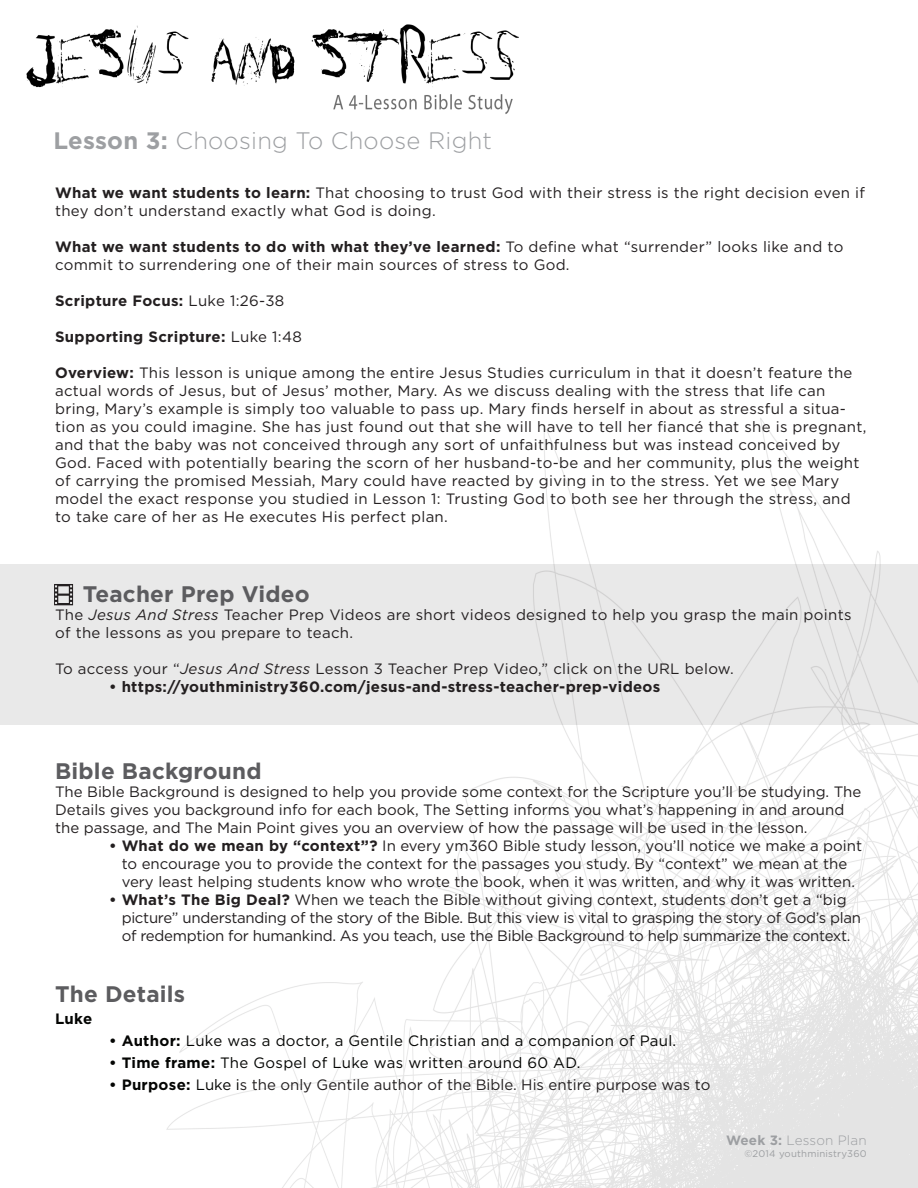
<style>
.page{position:relative;width:918px;height:1188px;background:#fff}
.page>*{position:absolute;margin:0;border:0;box-sizing:border-box;transform-origin:0 0}
.t1{font:300 23.85px "Gotham";letter-spacing:.01em;color:#9d9fa2}
.t2{font:700 22.5px "Gotham";letter-spacing:.01em;color:#5c5c5f}
.t3{font:15px/18px "Gotham";letter-spacing:.005em;color:#231f20}
.t4{font:15px/18px "Gotham";letter-spacing:-.02em;color:#231f20}
.t5{font:700 15px "Gotham";letter-spacing:.02em;color:#231f20}
.t6{font:15px "Gotham";letter-spacing:.02em;color:#040503}
.t7{font:700 15px "Gotham";color:#040503}
.t8{font:300 13.5px "Gotham";letter-spacing:.01em;color:#9d9fa2}
.t9{font:9.6px "Gotham";letter-spacing:.02em;color:#9d9fa2}
.s1{font-weight:700}
.s2{font-weight:400}
.s3{font-style:italic}
.s4{font-weight:700;color:#040503}
.s5{color:#040503}
</style>
<div class="page">
<img style="left:1px;top:24px;width:917px;height:1164px">
<div style="left:0;top:565px;width:918px;height:160px;background:#e9e9e9"></div>
<svg style="left:54px;top:584px;width:19px;height:21px"></svg>
<p class="t1" style="left:54px;top:126px;width:440px"><span class="s1">Lesson 3:</span> Choosing To Choose Right</p>
<p class="t3" style="left:55px;top:183px;width:811px"><span class="s1">What we want students to learn:</span> That choosing to trust God with their stress is the right decision even if they don’t understand exactly what God is doing.</p>
<p class="t3" style="left:55px;top:237px;width:790px"><span class="s1">What we want students to do with what they’ve learned:</span> To define what “surrender” looks like and to commit to surrendering one of their main sources of stress to God.</p>
<p class="t5" style="left:55px;top:290px;width:231px">Scripture Focus: <span class="s2">Luke 1:26-38</span></p>
<p class="t5" style="left:55px;top:326px;width:248px">Supporting Scripture: <span class="s2">Luke 1:48</span></p>
<p class="t3" style="left:55px;top:363px;width:813px"><span class="s1">Overview:</span> This lesson is unique among the entire Jesus Studies curriculum in that it doesn’t feature the actual words of Jesus, but of Jesus’ mother, Mary. As we discuss dealing with the stress that life can bring, Mary’s example is simply too valuable to pass up. Mary finds herself in about as stressful a situa&shy;tion as you could imagine. She has just found out that she will have to tell her fiancé that she is pregnant, and that the baby was not conceived through any sort of unfaithfulness but was instead conceived by God. Faced with potentially bearing the scorn of her husband-to-be and her community, plus the weight of carrying the promised Messiah, Mary could have reacted by giving in to the stress. Yet we see Mary model the exact response you studied in Lesson 1: Trusting God to both see her through the stress, and to take care of her as He executes His perfect plan.</p>
<p class="t2" style="left:83px;top:579px;width:228px">Teacher Prep Video</p>
<p class="t3" style="left:55px;top:606px;width:798px">The <span class="s3">Jesus And Stress</span> Teacher Prep Videos are short videos designed to help you grasp the main points of the lessons as you prepare to teach.</p>
<p class="t3" style="left:55px;top:660px;width:680px">To access your “<span class="s3">Jesus And Stress</span> Lesson 3 Teacher Prep Video,” click on the URL below.</p>
<p class="t5" style="left:109px;top:677px;width:553px">• https://youthministry360.com/jesus-and-stress-teacher-prep-videos</p>
<p class="t2" style="left:55px;top:756px;width:208px">Bible Background</p>
<p class="t3" style="left:55px;top:783px;width:808px">The Bible Background is designed to help you provide some context for the Scripture you’ll be studying. The<br>Details gives you background info for each book, The Setting informs you what’s happening in and around the passage, and The Main Point gives you an overview of how the passage will be used in the lesson.</p>
<p class="t3" style="left:109px;top:837px;width:755px;text-align:center"><span class="s1">• What do we mean by “context”?</span> In every ym360 Bible study lesson, you’ll notice we make a point to encourage you to provide the context for the passages you study. By “context” we mean at the very least helping students know who wrote the book, when it was written, and why it was written.</p>
<p class="t4" style="left:122px;top:891px;width:741px;text-indent:-13px"><span class="s1">• What’s The Big Deal?</span> When we teach the Bible without giving context, students don’t get a “big picture” understanding of the story of the Bible. But this view is vital to grasping the story of God’s plan of redemption for humankind. As you teach, use the Bible Background to help summarize the context.</p>
<p class="t2" style="left:55px;top:979px;width:132px">The Details</p>
<p class="t7" style="left:55px;top:1009px;width:39px">Luke</p>
<p class="t6" style="left:109px;top:1031px;width:569px"><span class="s1">• Author:</span> Luke was a doctor, a Gentile Christian and a companion of Paul.</p>
<p class="t6" style="left:109px;top:1053px;width:473px"><span class="s1">• Time frame:</span> The Gospel of Luke was written around 60 AD.</p>
<p class="t3" style="left:109px;top:1075px;width:603px"><span class="s4">• Purpose:</span> <span class="s5">Luke i</span>s the only Gentile author of the Bible. His entire purpose was to</p>
<p class="t8" style="left:726px;top:1131px;width:142px"><span class="s1">Week 3:</span> Lesson Plan</p>
<p class="t9" style="left:744px;top:1147px;width:124px">©2014 youthministry360</p>
</div>
